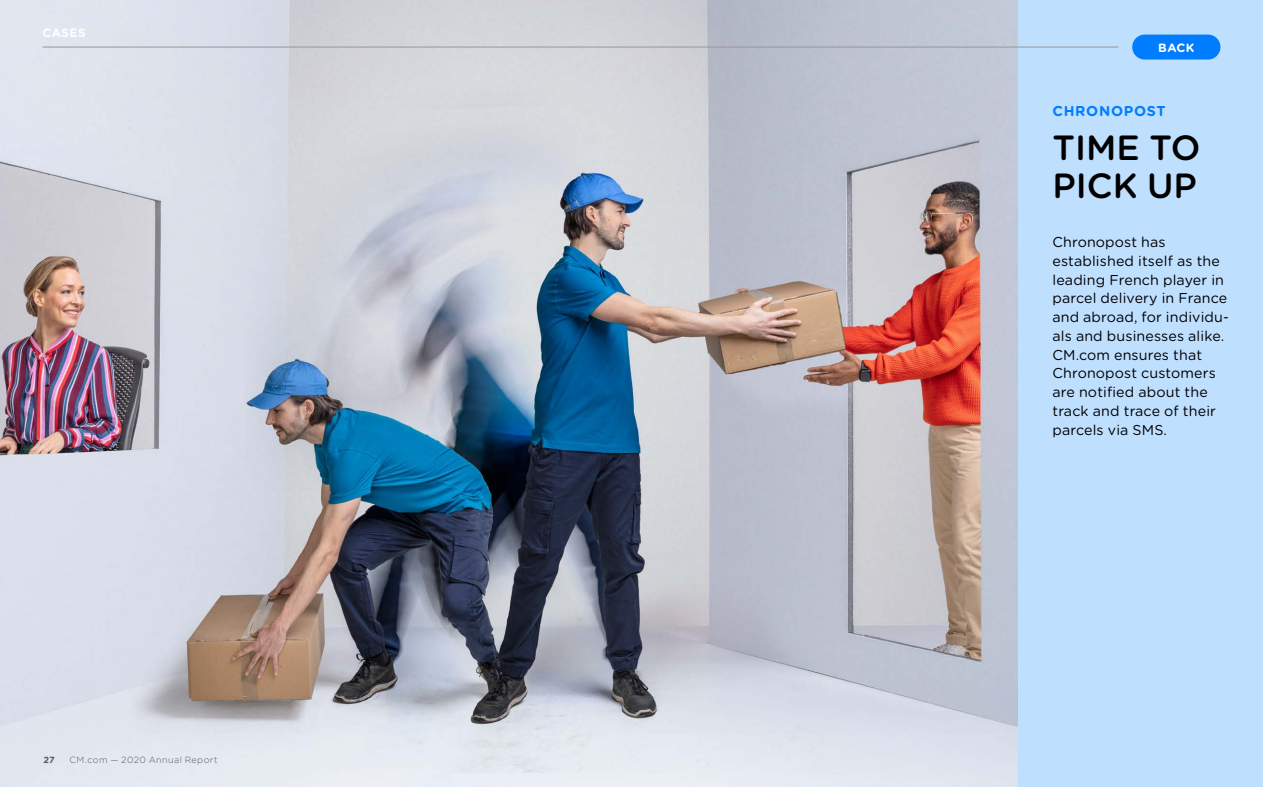
<style>
.page{position:relative;width:1263px;height:787px;background:#fff}
.page>*{position:absolute;margin:0;border:0;box-sizing:border-box;transform-origin:0 0}
.t1{font:500 34.95px/38.2px "Gotham Rounded";color:#000}
.t2{font:14.25px/18.8px "Gotham Rounded";letter-spacing:.01em;color:#000}
.t3{font:700 14.25px "Gotham Rounded";letter-spacing:.05em;color:#007dfe}
.t4{font:700 12px "Gotham Rounded";letter-spacing:.035em;color:#fff}
.t5{font:300 9px "Gotham Rounded";letter-spacing:.05em;color:#525d63}
</style>
<div class="page">
<img style="left:0;top:0;width:1018px;height:787px">
<div style="left:1018px;top:0;width:245px;height:787px;background:#bfdfff"></div>
<hr style="left:43px;top:47px;width:1075px;height:1px;background:#96979a">
<div style="left:1132px;top:35px;width:88px;height:25px;background:#007dfe;border-radius:12px"></div>
<svg style="left:44px;top:757px;width:11px;height:6px"></svg>
<p class="t4" style="left:43px;top:24px;width:45px">CASES</p>
<p class="t5" style="left:69px;top:754px;width:150px">CM.com — 2020 Annual Report</p>
<p class="t4" style="left:1158px;top:39px;width:38px">BACK</p>
<p class="t3" style="left:1052px;top:100px;width:115px">CHRONOPOST</p>
<h1 class="t1" style="left:1052px;top:127px;width:150px">TIME TO<br>PICK UP</h1>
<p class="t2" style="left:1052px;top:232px;width:178px">Chronopost has established itself as the leading French player in parcel delivery in France and abroad, for individu&shy;als and businesses alike.<br>CM.com ensures that<br>Chronopost customers are notified about the track and trace of their parcels via SMS.</p>
</div>
